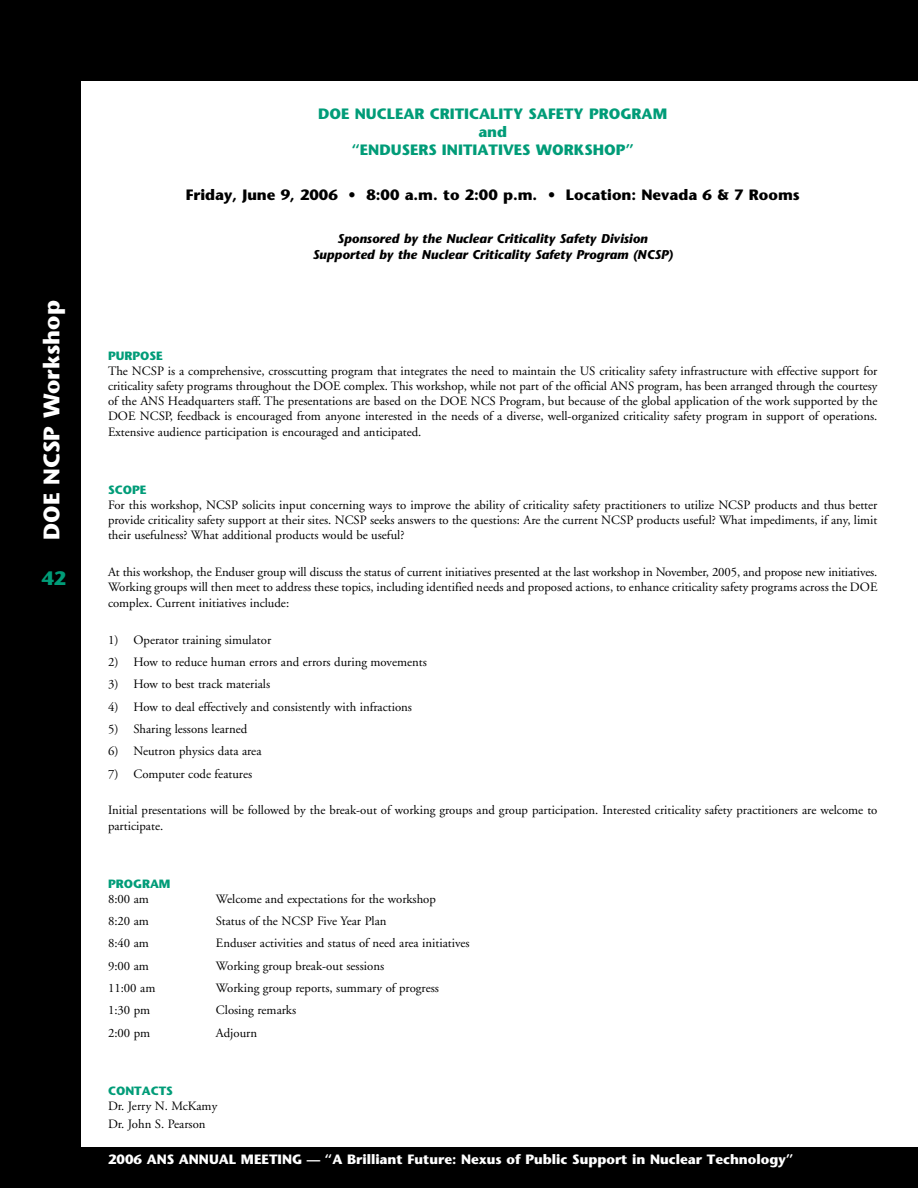
<style>
.page{position:relative;width:918px;height:1188px;background:#fff}
.page>*{position:absolute;margin:0;border:0;box-sizing:border-box;transform-origin:0 0}
.t1{font:700 22.5px "ATC Oak";color:#fff}
.t2{font:700 19.5px "ATC Oak";color:#009c78}
.t3{font:700 15px/18px "ATC Oak";color:#009c78;text-align:center}
.t4{font:700 15px "ATC Oak";color:#000}
.t5{font:700 13.5px "ATC Oak";color:#fff}
.t6{font:12.75px/15.3px "Adobe Garamond";color:#000;text-align:justify}
.t7{font:italic 700 12.75px/15.3px "ATC Oak";color:#000;text-align:center}
.t8{font:700 12px "ATC Oak";color:#009c78}
</style>
<div class="page">
<div style="left:0;top:0;width:918px;height:81px;background:#000"></div>
<div style="left:0;top:0;width:81px;height:1188px;background:#000"></div>
<div style="left:0;top:1148px;width:918px;height:40px;background:#000"></div>
<h1 class="t1" style="left:43px;top:540px;width:241px;rotate:-90deg">DOE NCSP Workshop</h1>
<h2 class="t2" style="left:42px;top:571px;width:26px">42</h2>
<p class="t3" style="left:318px;top:106px;width:351px">DOE NUCLEAR CRITICALITY SAFETY PROGRAM and<br>“ENDUSERS INITIATIVES WORKSHOP”</p>
<p class="t4" style="left:186px;top:189px;width:616px">Friday, June 9, 2006 • 8:00 a.m. to 2:00 p.m. • Location: Nevada 6 &amp; 7 Rooms</p>
<p class="t7" style="left:313px;top:233px;width:361px">Sponsored by the Nuclear Criticality Safety Division<br>Supported by the Nuclear Criticality Safety Program (NCSP)</p>
<p class="t8" style="left:108px;top:351px;width:56px">PURPOSE</p>
<p class="t6" style="left:108px;top:364px;width:771px">The NCSP is a comprehensive, crosscutting program that integrates the need to maintain the US criticality safety infrastructure with effective support for criticality safety programs throughout the DOE complex. This workshop, while not part of the official ANS program, has been arranged through the courtesy of the ANS Headquarters staff. The presentations are based on the DOE NCS Program, but because of the global application of the work supported by the DOE NCSP, feedback is encouraged from anyone interested in the needs of a diverse, well-organized criticality safety program in support of operations.<br>Extensive audience participation is encouraged and anticipated.</p>
<p class="t8" style="left:108px;top:485px;width:40px">SCOPE</p>
<p class="t6" style="left:108px;top:498px;width:771px">For this workshop, NCSP solicits input concerning ways to improve the ability of criticality safety practitioners to utilize NCSP products and thus better provide criticality safety support at their sites. NCSP seeks answers to the questions: Are the current NCSP products useful? What impediments, if any, limit their usefulness? What additional products would be useful?</p>
<p class="t6" style="left:108px;top:566px;width:771px">At this workshop, the Enduser group will discuss the status of current initiatives presented at the last workshop in November, 2005, and propose new initiatives.<br>Working groups will then meet to address these topics, including identified needs and proposed actions, to enhance criticality safety programs across the DOE complex. Current initiatives include:</p>
<p class="t6" style="left:108px;top:633px;width:165px">1) Operator training simulator</p>
<p class="t6" style="left:108px;top:655px;width:320px">2) How to reduce human errors and errors during movements</p>
<p class="t6" style="left:108px;top:678px;width:164px">3) How to best track materials</p>
<p class="t6" style="left:108px;top:700px;width:306px">4) How to deal effectively and consistently with infractions</p>
<p class="t6" style="left:108px;top:722px;width:141px">5) Sharing lessons learned</p>
<p class="t6" style="left:108px;top:745px;width:155px">6) Neutron physics data area</p>
<p class="t6" style="left:108px;top:767px;width:146px">7) Computer code features</p>
<p class="t6" style="left:108px;top:804px;width:771px">Initial presentations will be followed by the break-out of working groups and group participation. Interested criticality safety practitioners are welcome to participate.</p>
<p class="t8" style="left:108px;top:879px;width:64px">PROGRAM</p>
<p class="t6" style="left:108px;top:892px;width:42px">8:00 am</p>
<p class="t6" style="left:216px;top:892px;width:221px">Welcome and expectations for the workshop</p>
<p class="t6" style="left:108px;top:915px;width:42px">8:20 am</p>
<p class="t6" style="left:216px;top:915px;width:172px">Status of the NCSP Five Year Plan</p>
<p class="t6" style="left:108px;top:937px;width:42px">8:40 am</p>
<p class="t6" style="left:216px;top:937px;width:255px">Enduser activities and status of need area initiatives</p>
<p class="t6" style="left:108px;top:959px;width:42px">9:00 am</p>
<p class="t6" style="left:216px;top:959px;width:170px">Working group break-out sessions</p>
<p class="t6" style="left:108px;top:981px;width:49px">11:00 am</p>
<p class="t6" style="left:216px;top:981px;width:224px">Working group reports, summary of progress</p>
<p class="t6" style="left:108px;top:1004px;width:44px">1:30 pm</p>
<p class="t6" style="left:216px;top:1004px;width:82px">Closing remarks</p>
<p class="t6" style="left:108px;top:1026px;width:44px">2:00 pm</p>
<p class="t6" style="left:216px;top:1026px;width:43px">Adjourn</p>
<p class="t8" style="left:108px;top:1086px;width:66px">CONTACTS</p>
<p class="t6" style="left:108px;top:1098px;width:111px;line-height:18px">Dr. Jerry N. McKamy<br>Dr. John S. Pearson</p>
<p class="t5" style="left:108px;top:1155px;width:687px">2006 ANS ANNUAL MEETING — “A Brilliant Future: Nexus of Public Support in Nuclear Technology”</p>
</div>
